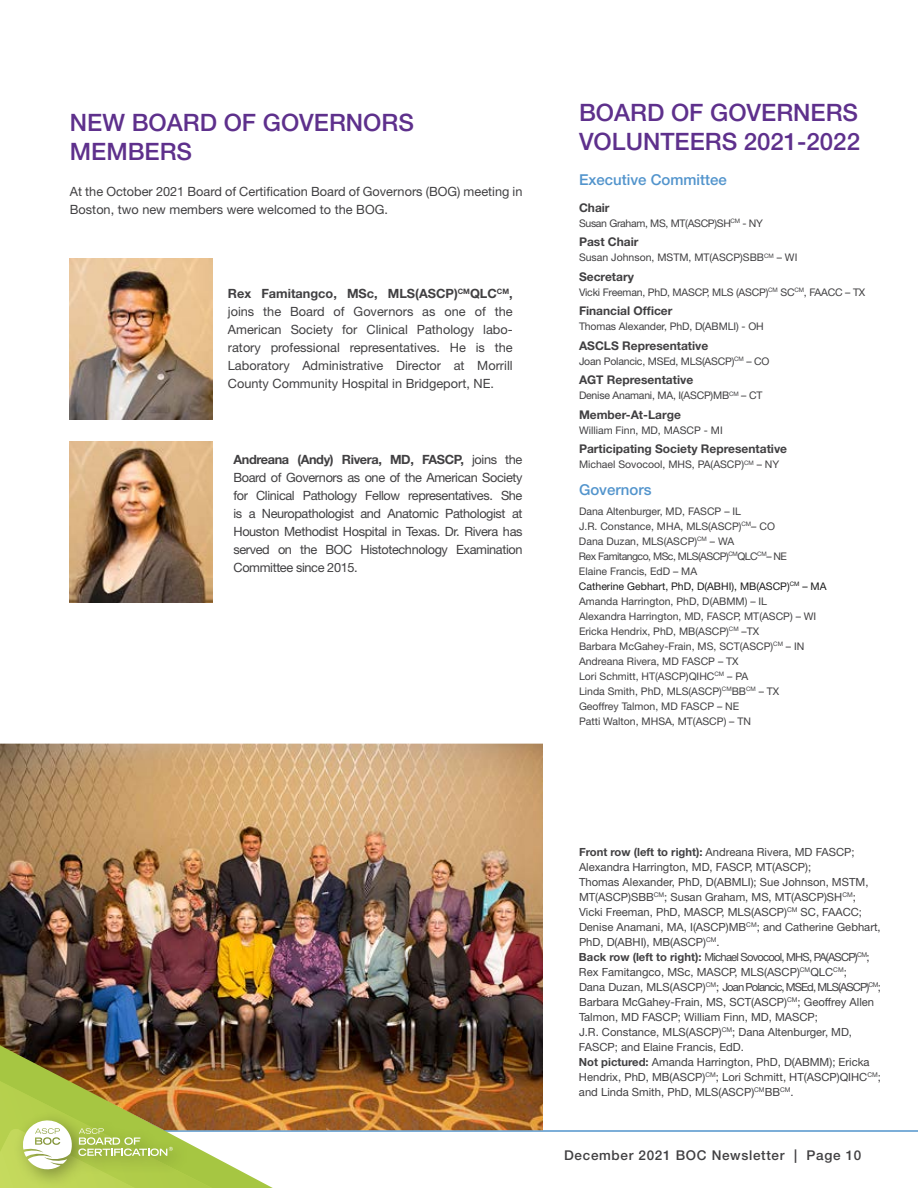
<style>
.page{position:relative;width:918px;height:1188px;background:#fff}
.page>*{position:absolute;margin:0;border:0;box-sizing:border-box;transform-origin:0 0}
.t1{font:500 24px/28.8px "Helvetica Neue LT Std";color:#5e308c}
.t2{font:500 15px "Helvetica Neue LT Std";color:#5294cc}
.t3{font:500 13.5px "Helvetica Neue LT Std";letter-spacing:.05em;color:#414042}
.t4{font:12.75px/18px "Helvetica Neue LT Std";color:#414042;text-align:justify}
.t5{font:700 12px "Helvetica Neue LT Std";color:#414042}
.t6{font:11.25px/15px "Helvetica Neue LT Std";color:#414042}
.t7{font:10.5px/15px "Helvetica Neue LT Std";color:#414042}
.t8{font:10.5px "Helvetica Neue LT Std";letter-spacing:-.02em;color:#414042}
.t9{font:10.5px "Helvetica Neue LT Std";letter-spacing:-.03em;color:#414042}
.s1{font-weight:700}
.s2{color:#1a1a1a}
</style>
<div class="page">
<hr style="left:124px;top:1130px;width:794px;height:2px;background:#5294cc">
<svg style="left:0;top:1130px;width:276px;height:58px"></svg>
<img style="left:70px;top:258px;width:142px;height:162px">
<img style="left:70px;top:441px;width:142px;height:162px">
<img style="left:0;top:744px;width:543px;height:386px">
<h1 class="t1" style="left:70px;top:108px;width:346px">NEW BOARD OF GOVERNORS<br>MEMBERS</h1>
<p class="t4" style="left:70px;top:182px;width:454px">At the October 2021 Board of Certification Board of Governors (BOG) meeting in<br>Boston, two new members were welcomed to the BOG.</p>
<p class="t4" style="left:228px;top:285px;width:286px"><span class="s1">Rex Famitangco, MSc, MLS(ASCP)</span><sup>CM</sup><span class="s1">QLC</span><sup>CM</sup><span class="s1">, </span>joins the Board of Governors as one of the American Society for Clinical Pathology labo&shy;ratory professional representatives. He is the Laboratory Administrative Director at Morrill County Community Hospital in Bridgeport, NE.</p>
<p class="t4" style="left:234px;top:450px;width:291px"><span class="s1">Andreana (Andy) Rivera, MD, FASCP,</span> joins the Board of Governors as one of the American Society for Clinical Pathology Fellow representatives. She is a Neuropathologist and Anatomic Pathologist at Houston Methodist Hospital in Texas. Dr. Rivera has served on the BOC Histotechnology Examination Committee since 2015.</p>
<h1 class="t1" style="left:579px;top:98px;width:283px">BOARD OF GOVERNERS<br>VOLUNTEERS 2021-2022</h1>
<h2 class="t2" style="left:579px;top:170px;width:149px">Executive Committee</h2>
<p class="t5" style="left:579px;top:200px;width:32px">Chair</p>
<p class="t9" style="left:579px;top:217px;width:186px">Susan Graham, MS, MT(ASCP)SH<sup>CM</sup> - NY</p>
<p class="t5" style="left:579px;top:235px;width:61px">Past Chair</p>
<p class="t7" style="left:579px;top:250px;width:220px">Susan Johnson, MSTM, MT(ASCP)SBB<sup>CM</sup> – WI</p>
<p class="t5" style="left:579px;top:269px;width:56px">Secretary</p>
<p class="t8" style="left:579px;top:286px;width:288px">Vicki Freeman, PhD, MASCP, MLS (ASCP)<sup>CM</sup> SC<sup>CM</sup>, FAACC – TX</p>
<p class="t5" style="left:579px;top:304px;width:95px">Financial Officer</p>
<p class="t7" style="left:579px;top:319px;width:186px">Thomas Alexander, PhD, D(ABMLI) - OH</p>
<p class="t5" style="left:579px;top:338px;width:131px">ASCLS Representative</p>
<p class="t8" style="left:579px;top:355px;width:192px">Joan Polancic, MSEd, MLS(ASCP)<sup>CM</sup> – CO</p>
<p class="t5" style="left:579px;top:373px;width:116px">AGT Representative</p>
<p class="t8" style="left:579px;top:389px;width:185px">Denise Anamani, MA, I(ASCP)MB<sup>CM</sup> – CT</p>
<p class="t5" style="left:579px;top:407px;width:103px">Member-At-Large</p>
<p class="t7" style="left:579px;top:422px;width:145px">William Finn, MD, MASCP - MI</p>
<p class="t5" style="left:579px;top:442px;width:210px">Participating Society Representative</p>
<p class="t7" style="left:579px;top:457px;width:202px">Michael Sovocool, MHS, PA(ASCP)<sup>CM</sup> – NY</p>
<h2 class="t2" style="left:579px;top:481px;width:74px">Governors</h2>
<p class="t7" style="left:579px;top:503px;width:249px">Dana Altenburger, MD, FASCP – IL<br>J.R. Constance, MHA, MLS(ASCP)<sup>CM</sup>– CO<br>Dana Duzan, MLS(ASCP)<sup>CM</sup> – WA<br>Rex Famitangco, MSc, MLS(ASCP)<sup>CM</sup>QLC<sup>CM</sup>– NE<br>Elaine Francis, EdD – MA<br><span class="s2">Catherine Gebhart, PhD, D(ABHI), MB(ASCP)</span><sup>CM</sup> <span class="s2">– MA </span>Amanda Harrington, PhD, D(ABMM) – IL<br>Alexandra Harrington, MD, FASCP, MT(ASCP) – WI Ericka Hendrix, PhD, MB(ASCP)<sup>CM</sup> –TX<br>Barbara McGahey-Frain, MS, SCT(ASCP)<sup>CM</sup> – IN Andreana Rivera, MD FASCP – TX<br>Lori Schmitt, HT(ASCP)QIHC<sup>CM</sup> – PA<br>Linda Smith, PhD, MLS(ASCP)<sup>CM</sup>BB<sup>CM</sup> – TX<br>Geoffrey Talmon, MD FASCP – NE<br>Patti Walton, MHSA, MT(ASCP) – TN</p>
<p class="t6" style="left:579px;top:845px;width:304px"><span class="s1">Front row (left to right):</span> Andreana Rivera, MD FASCP; Alexandra Harrington, MD, FASCP, MT(ASCP);<br>Thomas Alexander, PhD, D(ABMLI); Sue Johnson, MSTM, MT(ASCP)SBB<sup>CM</sup>; Susan Graham, MS, MT(ASCP)SH<sup>CM</sup>; Vicki Freeman, PhD, MASCP, MLS(ASCP)<sup>CM</sup> SC, FAACC; Denise Anamani, MA, I(ASCP)MB<sup>CM</sup>; and Catherine Gebhart, PhD, D(ABHI), MB(ASCP)<sup>CM</sup>.<br><span class="s1">Back row (left to right):</span> Michael Sovocool, MHS, PA(ASCP)<sup>CM</sup>; Rex Famitangco, MSc, MASCP, MLS(ASCP)<sup>CM</sup>QLC<sup>CM</sup>;<br>Dana Duzan, MLS(ASCP)<sup>CM</sup>; Joan Polancic, MSEd, MLS(ASCP)<sup>CM</sup>; Barbara McGahey-Frain, MS, SCT(ASCP)<sup>CM</sup>; Geoffrey Allen Talmon, MD FASCP; William Finn, MD, MASCP;<br>J.R. Constance, MLS(ASCP)<sup>CM</sup>; Dana Altenburger, MD, FASCP; and Elaine Francis, EdD.<br><span class="s1">Not pictured:</span> Amanda Harrington, PhD, D(ABMM); Ericka Hendrix, PhD, MB(ASCP)<sup>CM</sup>; Lori Schmitt, HT(ASCP)QIHC<sup>CM</sup>; and Linda Smith, PhD, MLS(ASCP)<sup>CM</sup>BB<sup>CM</sup>.</p>
<p class="t3" style="left:564px;top:1148px;width:299px">December 2021 BOC Newsletter | Page 10</p>
</div>
